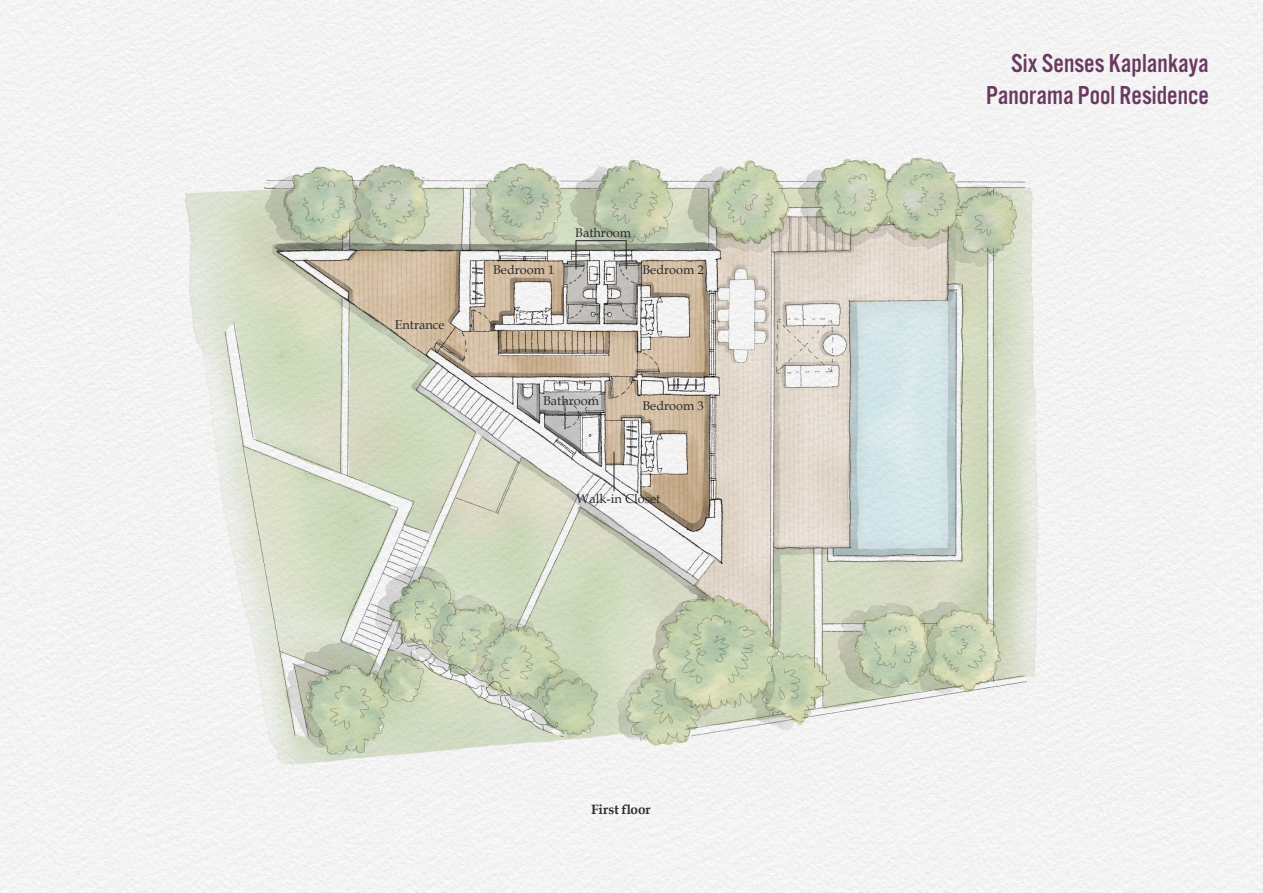
<style>
.page{position:relative;width:1263px;height:893px;background:#fff}
.page>*{position:absolute;margin:0;border:0;box-sizing:border-box;transform-origin:0 0}
.t1{font:27px/32.4px "Alternate Got No 3 D";color:#693a60;text-align:right}
.t2{font:700 13.5px "Book Antiqua";color:#292c2f}
.t3{font:12.75px "Book Antiqua";color:#292c2f}
</style>
<div class="page">
<img style="left:60px;top:0;width:1143px;height:808px">
<div style="left:576px;top:240px;width:50px;height:30px;border:1px solid #231f20"></div>
<hr style="left:614px;top:452px;width:1px;height:39px;background:#231f20">
<p class="t3" style="left:395px;top:316px;width:51px">Entrance</p>
<p class="t3" style="left:493px;top:261px;width:63px">Bedroom 1</p>
<p class="t3" style="left:575px;top:224px;width:57px">Bathroom</p>
<p class="t3" style="left:642px;top:261px;width:63px">Bedroom 2</p>
<p class="t3" style="left:543px;top:391px;width:57px">Bathroom</p>
<p class="t3" style="left:642px;top:396px;width:63px">Bedroom 3</p>
<p class="t3" style="left:577px;top:489px;width:85px">Walk-in Closet</p>
<p class="t2" style="left:591px;top:800px;width:61px">First floor</p>
<h1 class="t1" style="left:986px;top:48px;width:224px">Six Senses Kaplankaya<br>Panorama Pool Residence</h1>
</div>
